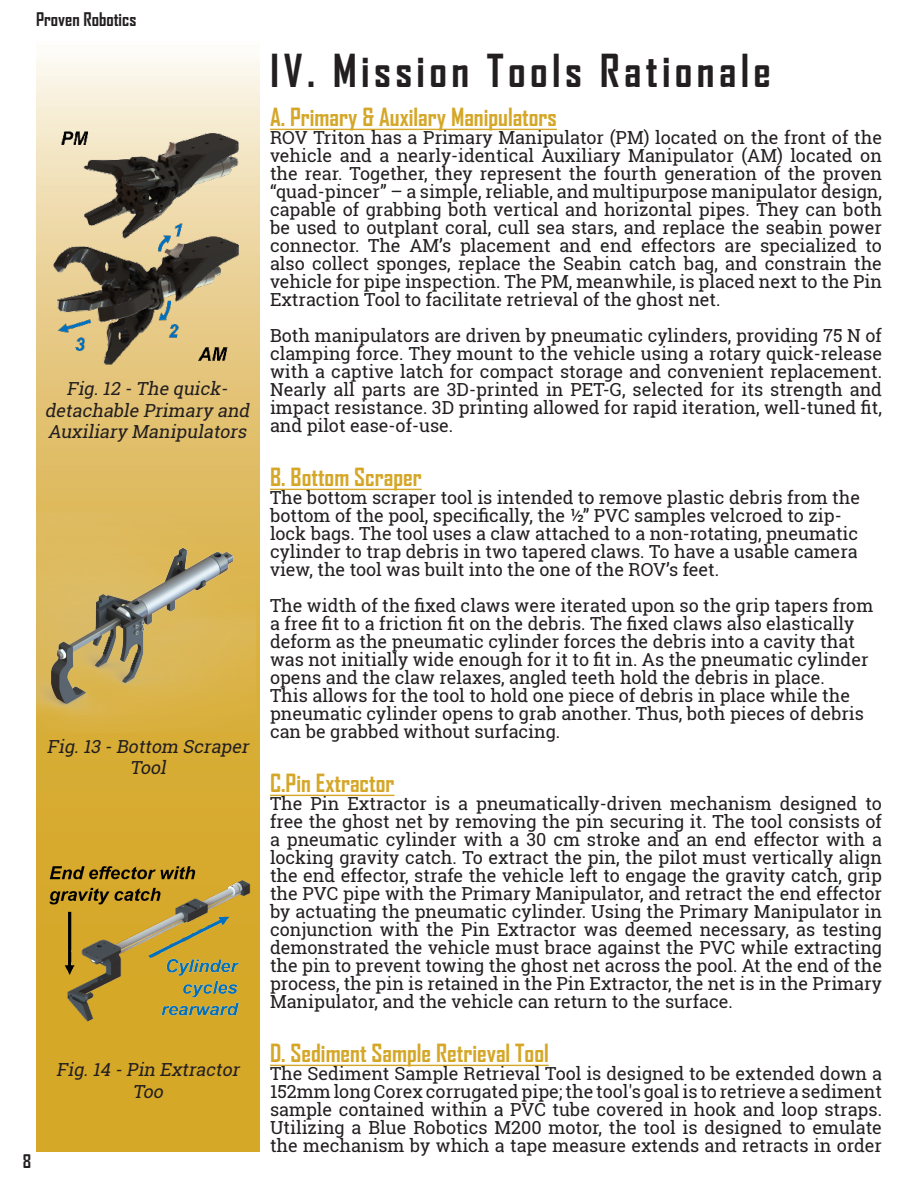
<style>
.page{position:relative;width:918px;height:1188px;background:#fff}
.page>*{position:absolute;margin:0;border:0;box-sizing:border-box;transform-origin:0 0}
.Section_Titles{font:700 43.5px "Agency FB";letter-spacing:.1em;color:#231f20}
.Titles{font:700 24px "Agency FB";color:#d5a729}
.Titles-2{font:18px/18px "Roboto Slab";color:#231f20;text-align:justify}
.Captions{font:italic 18px/21.6px "Roboto Slab";color:#231f20;text-align:center}
.t1{font:700 18px "Agency FB";color:#231f20}
</style>
<div class="page">
<svg style="left:36px;top:58px;width:224px;height:1094px;background:#dfbb5c"></svg>
<hr style="left:270px;top:129px;width:287px;height:1px;background:#d5a729">
<hr style="left:270px;top:489px;width:152px;height:1px;background:#d5a729">
<hr style="left:270px;top:795px;width:124px;height:1px;background:#d5a729">
<hr style="left:270px;top:1065px;width:279px;height:1px;background:#d5a729">
<img style="left:36px;top:514px;width:220px;height:218px">
<img style="left:40px;top:121px;width:216px;height:254px">
<img style="left:39px;top:850px;width:215px;height:198px">
<p class="t1" style="left:36px;top:8px;width:102px">Proven Robotics</p>
<p class="Captions" style="left:45px;top:378px;width:210px">Fig.12 -The quick&shy;detachable Primary and<br>Auxiliary Manipulators</p>
<p class="Captions" style="left:47px;top:735px;width:208px">Fig.13 -Bottom Scraper<br>Tool</p>
<p class="t1" style="left:23px;top:1150px;width:10px">8</p>
<p class="Captions" style="left:56px;top:1058px;width:189px">Fig.14 -Pin Extractor<br>Too</p>
<p class="Section_Titles" style="left:270px;top:44px;width:503px">IV. Mission Tools Rationale</p>
<p class="Titles" style="left:270px;top:102px;width:288px">A. Primary &amp; Auxilary Manipulators</p>
<p class="Titles-2" style="left:270px;top:129px;width:614px">ROV Triton has a Primary Manipulator (PM) located on the front of the vehicle and a nearly-identical Auxiliary Manipulator (AM) located on the rear. Together, they represent the fourth generation of the proven “quad-pincer” – a simple, reliable, and multipurpose manipulator design, capable of grabbing both vertical and horizontal pipes. They can both be used to outplant coral, cull sea stars, and replace the seabin power connector. The AM’s placement and end effectors are specialized to also collect sponges, replace the Seabin catch bag, and constrain the vehicle for pipe inspection. The PM, meanwhile, is placed next to the Pin Extraction Tool to facilitate retrieval of the ghost net.</p>
<p class="Titles-2" style="left:270px;top:327px;width:614px">Both manipulators are driven by pneumatic cylinders, providing 75 N of clamping force. They mount to the vehicle using a rotary quick-release with a captive latch for compact storage and convenient replacement.<br>Nearly all parts are 3D-printed in PET-G, selected for its strength and impact resistance. 3D printing allowed for rapid iteration, well-tuned fit, and pilot ease-of-use.</p>
<p class="Titles" style="left:270px;top:462px;width:153px">B. Bottom Scraper</p>
<p class="Titles-2" style="left:270px;top:489px;width:592px;text-align:left">The bottom scraper tool is intended to remove plastic debris from the bottom of the pool, specifically, the ½” PVC samples velcroed to zip&shy;lock bags. The tool uses a claw attached to a non-rotating, pneumatic cylinder to trap debris in two tapered claws. To have a usable camera view, the tool was built into the one of the ROV’s feet.</p>
<p class="Titles-2" style="left:270px;top:597px;width:605px;text-align:left">The width of the fixed claws were iterated upon so the grip tapers from a free fit to a friction fit on the debris. The fixed claws also elastically deform as the pneumatic cylinder forces the debris into a cavity that was not initially wide enough for it to fit in. As the pneumatic cylinder opens and the claw relaxes, angled teeth hold the debris in place.<br>This allows for the tool to hold one piece of debris in place while the pneumatic cylinder opens to grab another. Thus, both pieces of debris can be grabbed without surfacing.</p>
<p class="Titles" style="left:270px;top:768px;width:126px">C.Pin Extractor</p>
<p class="Titles-2" style="left:270px;top:795px;width:614px">The Pin Extractor is a pneumatically-driven mechanism designed to free the ghost net by removing the pin securing it. The tool consists of a pneumatic cylinder with a 30 cm stroke and an end effector with a locking gravity catch. To extract the pin, the pilot must vertically align the end effector, strafe the vehicle left to engage the gravity catch, grip the PVC pipe with the Primary Manipulator, and retract the end effector by actuating the pneumatic cylinder. Using the Primary Manipulator in conjunction with the Pin Extractor was deemed necessary, as testing demonstrated the vehicle must brace against the PVC while extracting the pin to prevent towing the ghost net across the pool. At the end of the process, the pin is retained in the Pin Extractor, the net is in the Primary Manipulator, and the vehicle can return to the surface.</p>
<p class="Titles" style="left:270px;top:1038px;width:280px">D. Sediment Sample Retrieval Tool</p>
<p class="Titles-2" style="left:270px;top:1065px;width:614px">The Sediment Sample Retrieval Tool is designed to be extended down a 152mm long Corex corrugated pipe; the tool's goal is to retrieve a sediment sample contained within a PVC tube covered in hook and loop straps.<br>Utilizing a Blue Robotics M200 motor, the tool is designed to emulate the mechanism by which a tape measure extends and retracts in order</p>
</div>
